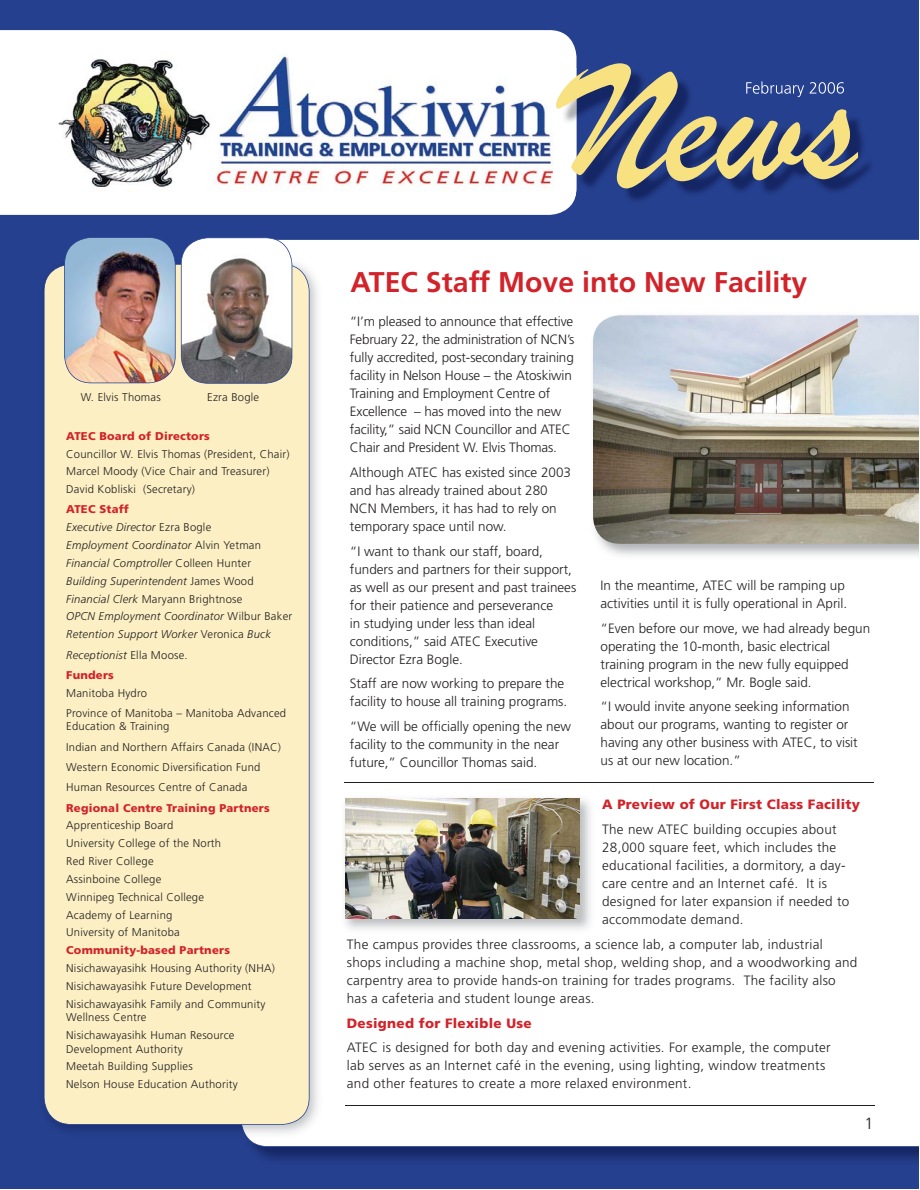
<style>
.page{position:relative;width:920px;height:1190px;background:#fff}
.page>*{position:absolute;margin:0;border:0;box-sizing:border-box;transform-origin:0 0}
.t1{font:174.75px "Brush Script";color:#f8e181}
.t2{font:700 28.5px "Frutiger";color:#d2232a}
.t3{font:300 16.2px "Frutiger";color:#231f20}
.t4{font:300 13.5px/18px "Frutiger";color:#231f20}
.t5{font:300 13.5px/18px "Frutiger";letter-spacing:.02em;color:#231f20}
.t6{font:900 13.5px "Frutiger";letter-spacing:.02em;color:#d2232a}
.t7{font:300 11.25px/17.9px "Frutiger";letter-spacing:.02em;color:#231f20}
.t8{font:italic 300 11.25px/17.9px "Frutiger";letter-spacing:.02em;color:#231f20}
.t9{font:900 11.25px "Frutiger";letter-spacing:.02em;color:#d2232a}
.s1{font-weight:900;font-style:normal;color:#d2232a}
.s2{font-style:normal}
</style>
<div class="page">
<div style="left:0;top:0;width:918px;height:1188px;background:#25408e"></div>
<div style="left:0;top:30px;width:576px;height:185px;background:#fff"></div>
<img style="left:46px;top:41px;width:513px;height:163px">
<img style="left:576px;top:68px;width:295px;height:133px">
<img style="left:561px;top:68px;width:15px;height:137px">
<img style="left:746px;top:81px;width:22px;height:13px">
<img style="left:770px;top:82px;width:74px;height:15px">
<img style="left:253px;top:1146px;width:665px;height:14px">
<div style="left:247px;top:239px;width:671px;height:907px;background:#fff"></div>
<img style="left:55px;top:258px;width:267px;height:878px">
<div style="left:44px;top:264px;width:265px;height:860px;background:#fbefc3"></div>
<img style="left:590px;top:313px;width:328px;height:247px">
<img style="left:593px;top:315px;width:325px;height:228px">
<img style="left:342px;top:794px;width:252px;height:139px">
<img style="left:345px;top:798px;width:234px;height:120px">
<hr style="left:344px;top:781px;width:529px;height:1px;background:#231f20">
<hr style="left:345px;top:1104px;width:530px;height:1px;background:#231f20">
<img style="left:64px;top:237px;width:228px;height:146px">
<p class="t7" style="left:81px;top:388px;width:81px">W. Elvis Thomas</p>
<p class="t7" style="left:207px;top:389px;width:54px">Ezra Bogle</p>
<p class="t9" style="left:66px;top:431px;width:145px">ATEC Board of Directors</p>
<p class="t7" style="left:66px;top:445px;width:225px">Councillor W. Elvis Thomas (President, Chair)<br>Marcel Moody (Vice Chair and Treasurer)<br>David Kobliski (Secretary)</p>
<p class="t8" style="left:66px;top:501px;width:227px"><span class="s1">ATEC Staff<br></span>Executive Director <span class="s2">Ezra Bogle<br></span>Employment Coordinator <span class="s2">Alvin Yetman </span>Financial Comptroller <span class="s2">Colleen Hunter </span>Building Superintendent <span class="s2">James Wood </span>Financial Clerk <span class="s2">Maryann Brightnose<br></span>OPCN Employment Coordinator <span class="s2">Wilbur Baker </span>Retention Support Worker <span class="s2">Veronica</span> Buck</p>
<p class="t8" style="left:66px;top:645px;width:123px;line-height:20.2px">Receptionist <span class="s2">Ella Moose.<br></span><span class="s1">Funders</span></p>
<p class="t7" style="left:66px;top:683px;width:221px;line-height:20.2px">Manitoba Hydro<br>Province of Manitoba – Manitoba Advanced</p>
<p class="t7" style="left:66px;top:717px;width:216px;line-height:20.2px">Education &amp; Training<br>Indian and Northern Affairs Canada (INAC)<br>Western Economic Diversification Fund Human Resources Centre of Canada</p>
<p class="t9" style="left:66px;top:802px;width:205px">Regional Centre Training Partners</p>
<p class="t7" style="left:66px;top:817px;width:156px">Apprenticeship Board<br>University College of the North<br>Red River College<br>Assinboine College<br>Winnipeg Technical College<br>Academy of Learning<br>University of Manitoba</p>
<p class="t9" style="left:66px;top:945px;width:165px">Community-based Partners</p>
<p class="t7" style="left:66px;top:959px;width:210px">Nisichawayasihk Housing Authority (NHA)<br>Nisichawayasihk Future Development<br>Nisichawayasihk Family and Community</p>
<p class="t7" style="left:66px;top:1008px;width:170px">Wellness Centre<br>Nisichawayasihk Human Resource</p>
<p class="t7" style="left:66px;top:1040px;width:173px">Development Authority<br>Meetah Building Supplies<br>Nelson House Education Authority</p>
<h1 class="t1" style="left:565px;top:24px;width:293px">News</h1>
<h2 class="t2" style="left:350px;top:270px;width:458px">ATEC Staff Move into New Facility</h2>
<p class="t4" style="left:350px;top:313px;width:226px">“I’m pleased to announce that effective February 22, the administration of NCN’s fully accredited, post-secondary training facility in Nelson House – the Atoskiwin Training and Employment Centre of Excellence – has moved into the new facility,” said NCN Councillor and ATEC Chair and President W. Elvis Thomas.</p>
<p class="t4" style="left:350px;top:464px;width:223px">Although ATEC has existed since 2003 and has already trained about 280<br>NCN Members, it has had to rely on temporary space until now.</p>
<p class="t4" style="left:350px;top:543px;width:228px">“I want to thank our staff, board, funders and partners for their support, as well as our present and past trainees for their patience and perseverance<br>in studying under less than ideal conditions,” said ATEC Executive Director Ezra Bogle.</p>
<p class="t4" style="left:350px;top:675px;width:219px">Staff are now working to prepare the facility to house all training programs.</p>
<p class="t4" style="left:350px;top:718px;width:223px">“We will be officially opening the new facility to the community in the near future,” Councillor Thomas said.</p>
<p class="t4" style="left:600px;top:577px;width:248px">In the meantime, ATEC will be ramping up activities until it is fully operational in April.</p>
<p class="t4" style="left:600px;top:620px;width:271px">“Even before our move, we had already begun operating the 10-month, basic electrical training program in the new fully equipped electrical workshop,” Mr. Bogle said.</p>
<p class="t4" style="left:600px;top:698px;width:259px">“I would invite anyone seeking information about our programs, wanting to register or having any other business with ATEC, to visit us at our new location.”</p>
<p class="t6" style="left:602px;top:799px;width:259px">A Preview of Our First Class Facility</p>
<p class="t5" style="left:602px;top:821px;width:249px">The new ATEC building occupies about 28,000 square feet, which includes the educational facilities, a dormitory, a day&shy;care centre and an Internet café. It is designed for later expansion if needed to accommodate demand.</p>
<p class="t5" style="left:347px;top:936px;width:512px">The campus provides three classrooms, a science lab, a computer lab, industrial shops including a machine shop, metal shop, welding shop, and a woodworking and carpentry area to provide hands-on training for trades programs. The facility also has a cafeteria and student lounge areas.</p>
<p class="t6" style="left:347px;top:1017px;width:186px">Designed for Flexible Use</p>
<p class="t5" style="left:347px;top:1039px;width:485px">ATEC is designed for both day and evening activities. For example, the computer lab serves as an Internet café in the evening, using lighting, window treatments and other features to create a more relaxed environment.</p>
<p class="t3" style="left:864px;top:1116px;width:11px">1</p>
</div>
